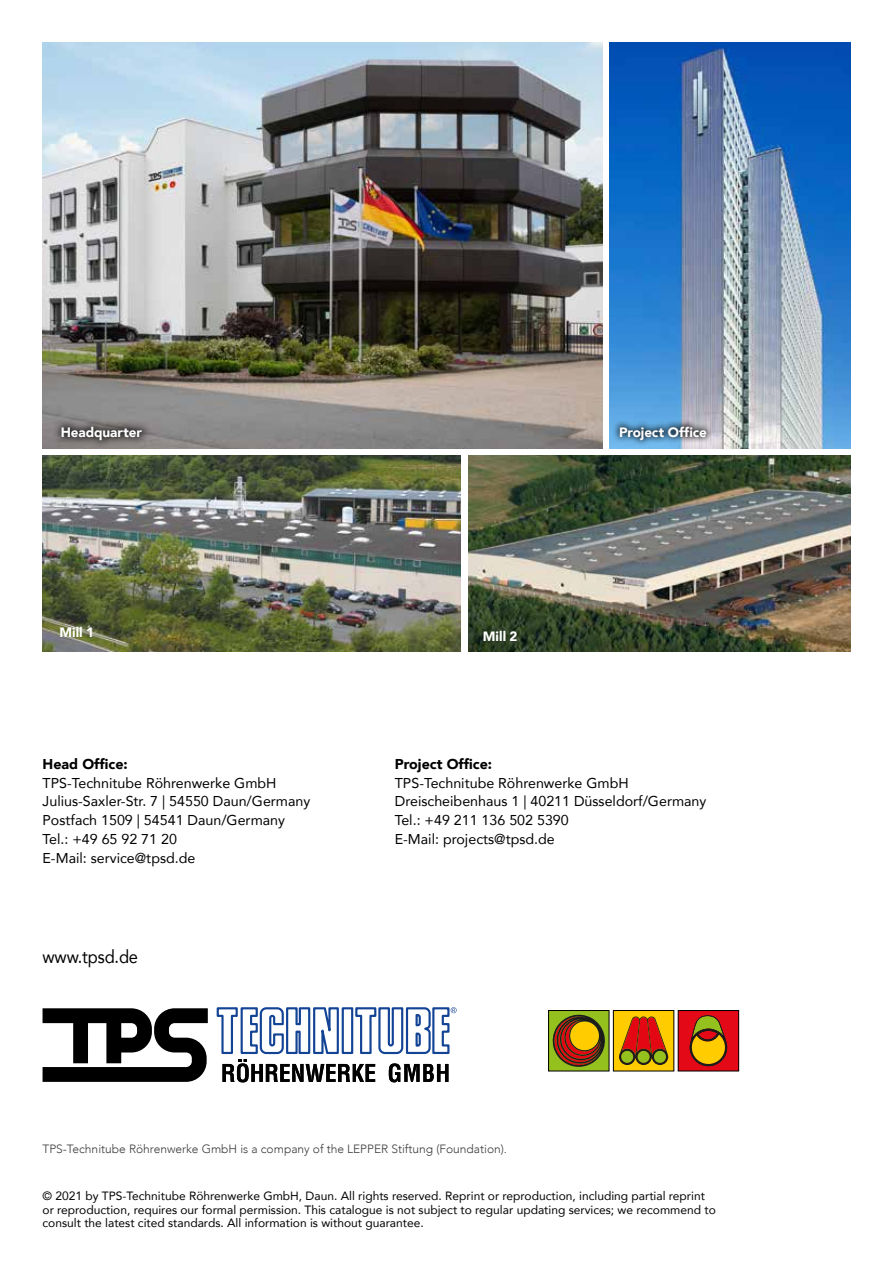
<style>
.page{position:relative;width:893px;height:1263px;background:#fff}
.page>*{position:absolute;margin:0;border:0;box-sizing:border-box;transform-origin:0 0}
.t1{font:18.15px "Avenir";letter-spacing:-.01em;color:#000;scale:.91 1}
.t2{font:14.25px/18.8px "Avenir";color:#000}
.t3{font:900 14.25px "Avenir";color:#000}
.t4{font:900 13.5px "Avenir";letter-spacing:-.005em;color:#fff}
.t5{font:12px/13.5px "Avenir";color:#000}
.t6{font:300 12px "Avenir";color:#3c3c3b}
</style>
<div class="page">
<svg style="left:43px;top:1008px;width:165px;height:74px"></svg>
<svg style="left:216px;top:1007px;width:241px;height:75px"></svg>
<img style="left:43px;top:43px;width:559px;height:406px">
<img style="left:610px;top:43px;width:240px;height:406px">
<img style="left:43px;top:456px;width:417px;height:195px">
<img style="left:469px;top:456px;width:381px;height:195px">
<div style="left:52px;top:417px;width:99px;height:32px;background:#000;opacity:.75"></div>
<div style="left:612px;top:418px;width:102px;height:29px;background:#000;opacity:.75"></div>
<div style="left:549px;top:1010px;width:60px;height:61px;background:#95c11f"></div>
<div style="left:548px;top:1010px;width:61px;height:61px;border:1px solid #000"></div>
<svg style="left:552px;top:1011px;width:54px;height:56px"></svg>
<div style="left:613px;top:1010px;width:61px;height:61px;background:#fc0"></div>
<div style="left:613px;top:1010px;width:61px;height:61px;border:1px solid #000"></div>
<svg style="left:619px;top:1016px;width:49px;height:49px"></svg>
<div style="left:678px;top:1010px;width:61px;height:61px;background:#e30917"></div>
<div style="left:678px;top:1010px;width:61px;height:61px;border:1px solid #000"></div>
<svg style="left:690px;top:1015px;width:37px;height:51px"></svg>
<p class="t4" style="left:61px;top:420px;width:83px">Headquarter</p>
<p class="t4" style="left:619px;top:420px;width:89px">Project Office</p>
<p class="t4" style="left:60px;top:621px;width:36px">Mill 1</p>
<p class="t4" style="left:483px;top:624px;width:36px">Mill 2</p>
<p class="t3" style="left:43px;top:752px;width:87px">Head Office:</p>
<p class="t2" style="left:43px;top:773px;width:269px">TPS-Technitube Röhrenwerke GmbH<br>Julius-Saxler-Str. 7 | 54550 Daun/Germany<br>Postfach 1509 | 54541 Daun/Germany<br>Tel.: +49 65 92 71 20<br>E-Mail: service@tpsd.de</p>
<h1 class="t1" style="left:43px;top:942px;width:107px">www.tpsd.de</h1>
<p class="t3" style="left:395px;top:752px;width:99px">Project Office:</p>
<p class="t2" style="left:395px;top:773px;width:313px">TPS-Technitube Röhrenwerke GmbH Dreischeibenhaus 1 | 40211 Düsseldorf/Germany Tel.: +49 211 136 502 5390<br>E-Mail: projects@tpsd.de</p>
<p class="t6" style="left:43px;top:1142px;width:466px">TPS-Technitube Röhrenwerke GmbH is a company of the LEPPER Stiftung (Foundation).</p>
<p class="t5" style="left:43px;top:1189px;width:675px">© 2021 by TPS-Technitube Röhrenwerke GmbH, Daun. All rights reserved. Reprint or reproduction, including partial reprint or reproduction, requires our formal permission. This catalogue is not subject to regular updating services; we recommend to consult the latest cited standards. All information is without guarantee.</p>
</div>
